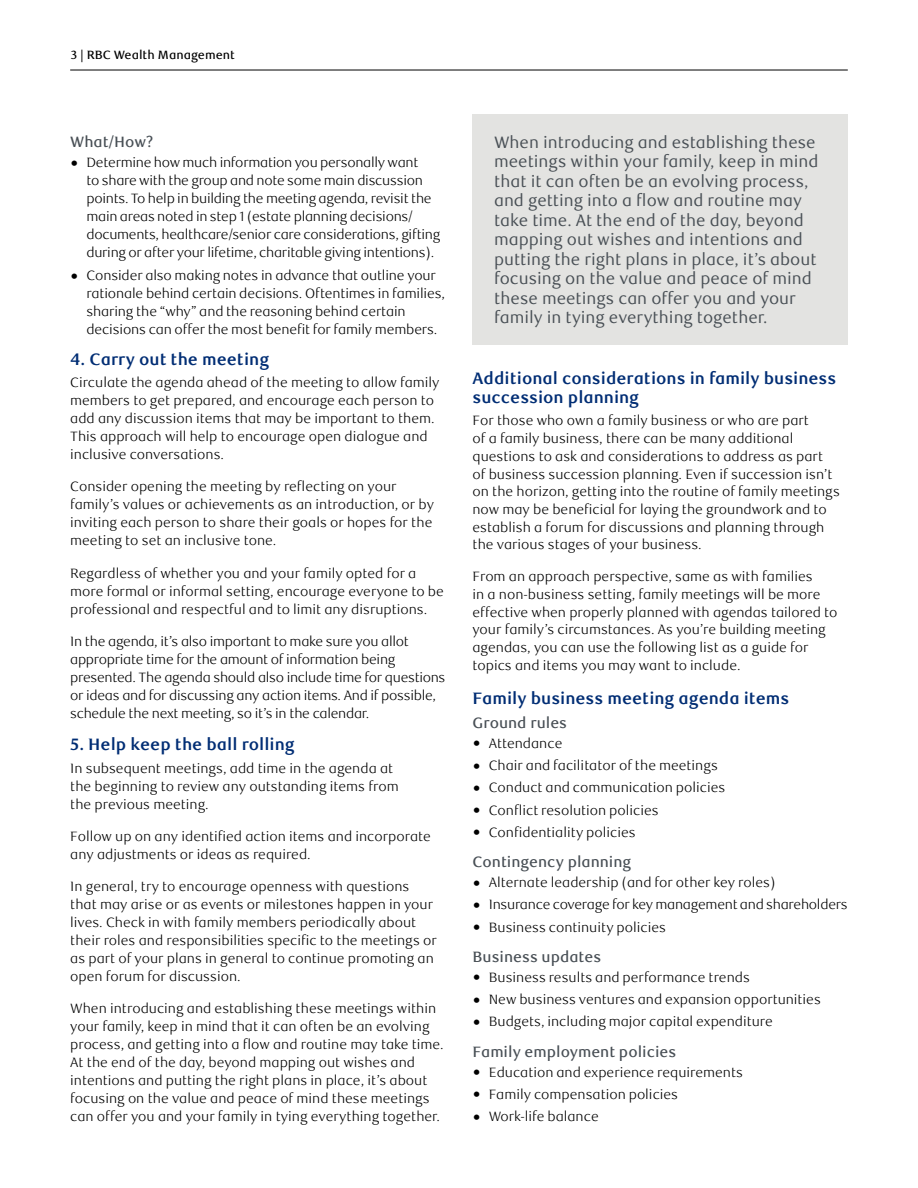
<style>
.page{position:relative;width:918px;height:1188px;background:#fff}
.page>*{position:absolute;margin:0;border:0;box-sizing:border-box;transform-origin:0 0}
.t1{font:16.5px/19.5px "RBC Text";color:#484f55}
._05_SUBHEAD_H2{font:700 16.5px/19.5px "RBC Text";color:#002d74}
._06_SUBHEAD_H3{font:500 15px "RBC Text";color:#484f55}
._04_BODY-COPY_P{font:300 13.5px/18px "RBC Text";color:#000}
._04_BODY-COPY_P-2{font:300 13.5px/18px "RBC Text";letter-spacing:-.02em;color:#000}
.t2{font:500 12px "RBC Text";color:#000}
.s1{font-weight:400;font-size:24px}
</style>
<div class="page">
<hr style="left:70px;top:70px;width:778px;height:1px;background:#000">
<div style="left:472px;top:114px;width:376px;height:231px;background:#e3e3e1"></div>
<p class="t2" style="left:71px;top:47px;width:165px">3 | RBC Wealth Management</p>
<h3 class="_06_SUBHEAD_H3" style="left:70px;top:133px;width:85px">What/How?</h3>
<p class="_04_BODY-COPY_P-2" style="left:86px;top:154px;width:355px;text-indent:-16px"><span class="s1">•</span> Determine how much information you personally want<br>to share with the group and note some main discussion points. To help in building the meeting agenda, revisit the main areas noted in step 1 (estate planning decisions/ documents, healthcare/senior care considerations, gifting during or after your lifetime, charitable giving intentions).</p>
<p class="_04_BODY-COPY_P" style="left:86px;top:267px;width:360px;text-indent:-16px"><span class="s1">•</span> Consider also making notes in advance that outline your rationale behind certain decisions. Oftentimes in families, sharing the “why” and the reasoning behind certain decisions can offer the most benefit for family members.</p>
<h2 class="_05_SUBHEAD_H2" style="left:70px;top:350px;width:201px">4. Carry out the meeting</h2>
<p class="_04_BODY-COPY_P" style="left:70px;top:374px;width:371px">Circulate the agenda ahead of the meeting to allow family members to get prepared, and encourage each person to add any discussion items that may be important to them.<br>This approach will help to encourage open dialogue and inclusive conversations.</p>
<p class="_04_BODY-COPY_P" style="left:70px;top:478px;width:365px">Consider opening the meeting by reflecting on your family’s values or achievements as an introduction, or by inviting each person to share their goals or hopes for the meeting to set an inclusive tone.</p>
<p class="_04_BODY-COPY_P" style="left:70px;top:564px;width:375px">Regardless of whether you and your family opted for a more formal or informal setting, encourage everyone to be professional and respectful and to limit any disruptions.</p>
<p class="_04_BODY-COPY_P-2" style="left:70px;top:633px;width:377px">In the agenda, it’s also important to make sure you allot appropriate time for the amount of information being presented. The agenda should also include time for questions or ideas and for discussing any action items. And if possible, schedule the next meeting, so it’s in the calendar.</p>
<h2 class="_05_SUBHEAD_H2" style="left:70px;top:735px;width:226px">5. Help keep the ball rolling</h2>
<p class="_04_BODY-COPY_P" style="left:70px;top:759px;width:330px">In subsequent meetings, add time in the agenda at the beginning to review any outstanding items from the previous meeting.</p>
<p class="_04_BODY-COPY_P" style="left:70px;top:827px;width:362px">Follow up on any identified action items and incorporate any adjustments or ideas as required.</p>
<p class="_04_BODY-COPY_P" style="left:70px;top:878px;width:368px">In general, try to encourage openness with questions that may arise or as events or milestones happen in your lives. Check in with family members periodically about their roles and responsibilities specific to the meetings or as part of your plans in general to continue promoting an open forum for discussion.</p>
<p class="_04_BODY-COPY_P" style="left:70px;top:1000px;width:375px">When introducing and establishing these meetings within your family, keep in mind that it can often be an evolving process, and getting into a flow and routine may take time.<br>At the end of the day, beyond mapping out wishes and intentions and putting the right plans in place, it’s about focusing on the value and peace of mind these meetings can offer you and your family in tying everything together.</p>
<p class="t1" style="left:494px;top:133px;width:326px">When introducing and establishing these meetings within your family, keep in mind that it can often be an evolving process, and getting into a flow and routine may take time. At the end of the day, beyond mapping out wishes and intentions and putting the right plans in place, it’s about focusing on the value and peace of mind these meetings can offer you and your family in tying everything together.</p>
<h2 class="_05_SUBHEAD_H2" style="left:472px;top:369px;width:365px">Additional considerations in family business succession planning</h2>
<p class="_04_BODY-COPY_P" style="left:472px;top:412px;width:369px">For those who own a family business or who are part<br>of a family business, there can be many additional questions to ask and considerations to address as part<br>of business succession planning. Even if succession isn’t on the horizon, getting into the routine of family meetings now may be beneficial for laying the groundwork and to establish a forum for discussions and planning through the various stages of your business.</p>
<p class="_04_BODY-COPY_P" style="left:472px;top:568px;width:367px">From an approach perspective, same as with families<br>in a non-business setting, family meetings will be more effective when properly planned with agendas tailored to your family’s circumstances. As you’re building meeting agendas, you can use the following list as a guide for topics and items you may want to include.</p>
<h2 class="_05_SUBHEAD_H2" style="left:472px;top:689px;width:318px">Family business meeting agenda items</h2>
<h3 class="_06_SUBHEAD_H3" style="left:472px;top:714px;width:96px">Ground rules</h3>
<p class="_04_BODY-COPY_P" style="left:472px;top:735px;width:91px"><span class="s1">•</span> Attendance</p>
<p class="_04_BODY-COPY_P" style="left:472px;top:757px;width:247px"><span class="s1">•</span> Chair and facilitator of the meetings</p>
<p class="_04_BODY-COPY_P" style="left:472px;top:779px;width:254px"><span class="s1">•</span> Conduct and communication policies</p>
<p class="_04_BODY-COPY_P" style="left:472px;top:801px;width:188px"><span class="s1">•</span> Conflict resolution policies</p>
<p class="_04_BODY-COPY_P" style="left:472px;top:824px;width:165px"><span class="s1">•</span> Confidentiality policies</p>
<h3 class="_06_SUBHEAD_H3" style="left:472px;top:853px;width:160px">Contingency planning</h3>
<p class="_04_BODY-COPY_P" style="left:472px;top:874px;width:305px"><span class="s1">•</span> Alternate leadership (and for other key roles)</p>
<p class="_04_BODY-COPY_P-2" style="left:472px;top:896px;width:377px"><span class="s1">•</span> Insurance coverage for key management and shareholders</p>
<p class="_04_BODY-COPY_P" style="left:472px;top:918px;width:195px"><span class="s1">•</span> Business continuity policies</p>
<h3 class="_06_SUBHEAD_H3" style="left:472px;top:948px;width:130px">Business updates</h3>
<p class="_04_BODY-COPY_P" style="left:472px;top:969px;width:279px"><span class="s1">•</span> Business results and performance trends</p>
<p class="_04_BODY-COPY_P" style="left:472px;top:991px;width:350px"><span class="s1">•</span> New business ventures and expansion opportunities</p>
<p class="_04_BODY-COPY_P" style="left:472px;top:1013px;width:302px"><span class="s1">•</span> Budgets, including major capital expenditure</p>
<h3 class="_06_SUBHEAD_H3" style="left:472px;top:1043px;width:205px">Family employment policies</h3>
<p class="_04_BODY-COPY_P" style="left:472px;top:1063px;width:272px"><span class="s1">•</span> Education and experience requirements</p>
<p class="_04_BODY-COPY_P" style="left:472px;top:1086px;width:207px"><span class="s1">•</span> Family compensation policies</p>
<p class="_04_BODY-COPY_P" style="left:472px;top:1108px;width:128px"><span class="s1">•</span> Work-life balance</p>
</div>
